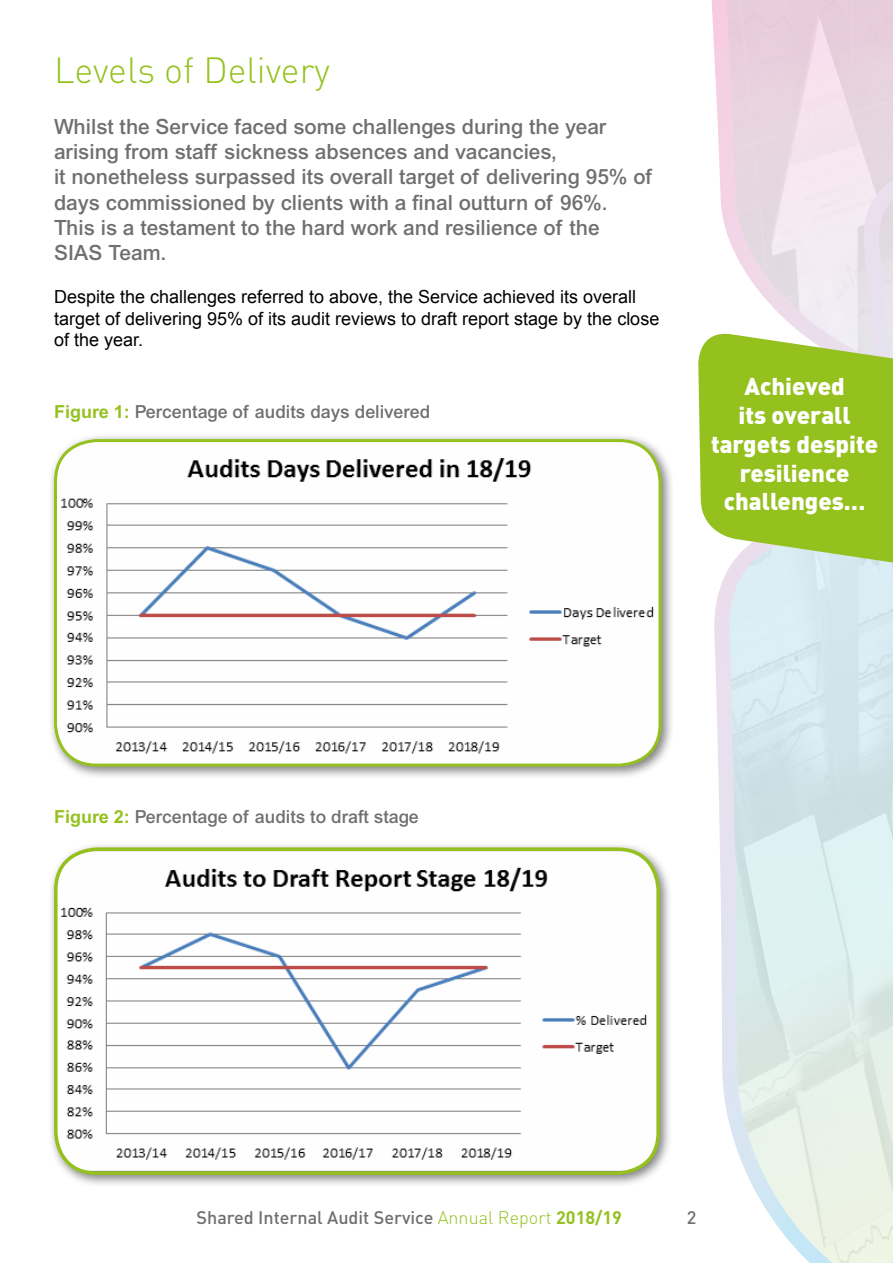
<style>
.page{position:relative;width:893px;height:1263px;background:#fff}
.page>*{position:absolute;margin:0;border:0;box-sizing:border-box;transform-origin:0 0}
.t1{font:300 36px "DIN";color:#95c11f}
.t2{font:900 24px/28.8px "DIN";color:#fff;text-align:center}
.t3{font:500 21px/25.2px "Arial";color:#706f6f}
.t4{font:18px/21.6px "Arial";color:#000}
.t5{font:500 18px "Arial";color:#706f6f}
.t6{font:500 18px "DIN";color:#706f6f}
.s1{font-weight:700;color:#95c11f}
.s2{font-weight:300;color:#95c11f}
</style>
<div class="page">
<svg style="left:711px;top:0;width:182px;height:1263px;background:#e3e8eb"></svg>
<div style="left:48px;top:433px;width:626px;height:347px;background:#000;opacity:.5"></div>
<img style="left:56px;top:441px;width:604px;height:324px">
<div style="left:54px;top:439px;width:607px;height:327px;border:3px solid #95c11f;border-radius:41px"></div>
<div style="left:48px;top:841px;width:625px;height:347px;background:#000;opacity:.5"></div>
<img style="left:56px;top:850px;width:602px;height:322px">
<div style="left:54px;top:847px;width:606px;height:328px;border:4px solid #95c11f;border-radius:41px"></div>
<svg style="left:698px;top:329px;width:195px;height:253px;background:#a7ca4c"></svg>
<h1 class="t1" style="left:54px;top:48px;width:277px">Levels of Delivery</h1>
<p class="t3" style="left:54px;top:114px;width:599px">Whilst the Service faced some challenges during the year arising from staff sickness absences and vacancies,<br>it nonetheless surpassed its overall target of delivering 95% of days commissioned by clients with a final outturn of 96%.<br>This is a testament to the hard work and resilience of the SIAS Team.</p>
<p class="t4" style="left:54px;top:286px;width:607px">Despite the challenges referred to above, the Service achieved its overall target of delivering 95% of its audit reviews to draft report stage by the close of the year.</p>
<p class="t5" style="left:54px;top:402px;width:378px"><span class="s1">Figure 1:</span> Percentage of audits days delivered</p>
<p class="t2" style="left:711px;top:371px;width:169px">Achieved<br>its overall targets despite resilience challenges…</p>
<p class="t5" style="left:54px;top:806px;width:366px"><span class="s1">Figure 2:</span> Percentage of audits to draft stage</p>
<p class="t6" style="left:197px;top:1206px;width:427px">Shared Internal Audit Service <span class="s2">Annual Report</span> <span class="s1">2018/19</span></p>
<p class="t6" style="left:687px;top:1206px;width:11px">2</p>
</div>
